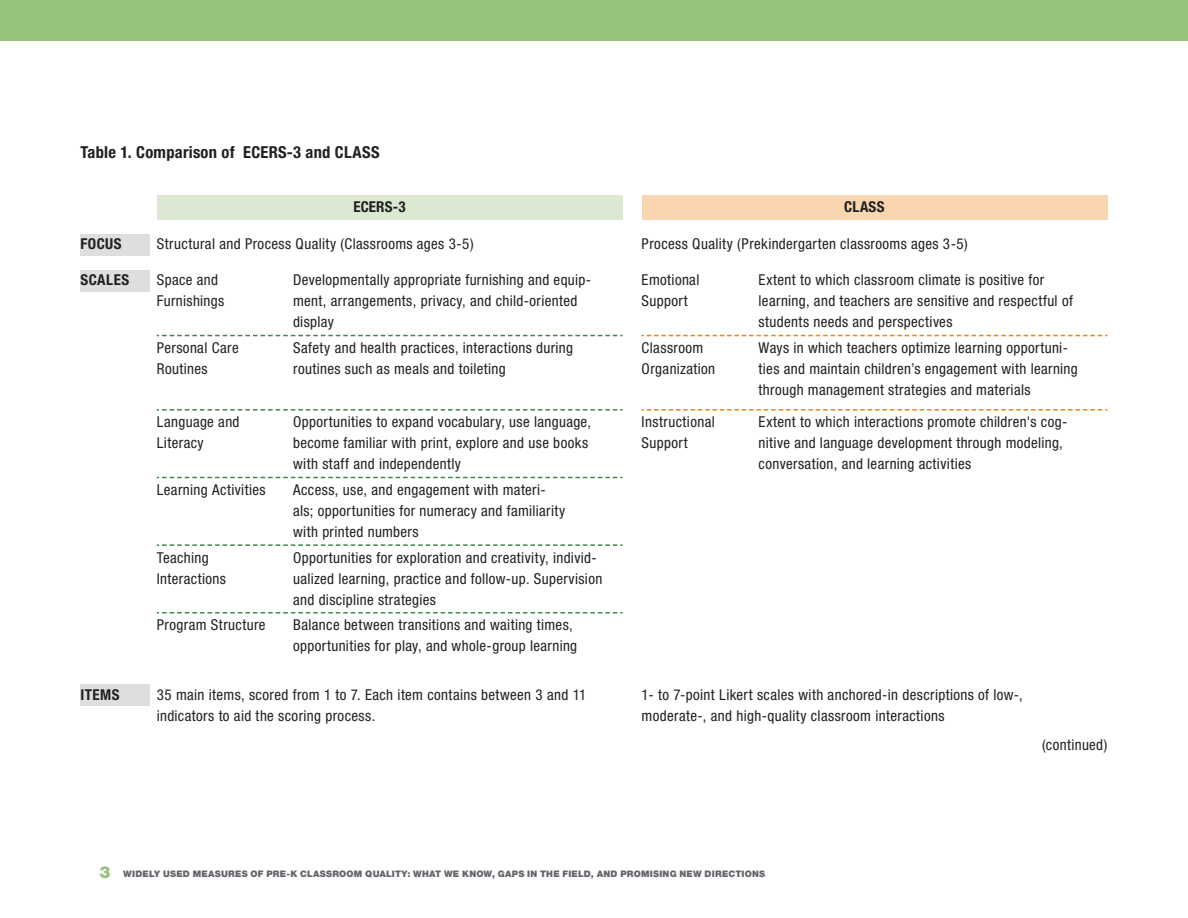
<style>
.page{position:relative;width:1188px;height:918px;background:#fff}
.page>*{position:absolute;margin:0;border:0;box-sizing:border-box;transform-origin:0 0}
.Table_-_Title{font:700 condensed 16.5px "Helvetica Neue LT Std";letter-spacing:.015em;color:#231f20}
.Table_-_Row_Text{font:condensed 15px/21px "Helvetica Neue LT Std";letter-spacing:.025em;color:#231f20}
.Table_-_Row_Text_Sha{font:700 condensed 15px "Helvetica Neue LT Std";letter-spacing:.035em;color:#231f20}
.Table_-_Column_Heads{font:700 condensed 15px "Helvetica Neue LT Std";letter-spacing:.01em;color:#231f20}
.t1{font:900 9px "Helvetica Neue LT Std";letter-spacing:.025em;color:#62656a}
.s1{font-size:16.5px;color:#97c27e}
</style>
<div class="page">
<div style="left:0;top:0;width:1188px;height:40px;background:#97c27e"></div>
<div style="left:157px;top:195px;width:466px;height:24px;background:#dbe9d2"></div>
<div style="left:642px;top:195px;width:465px;height:24px;background:#f9d5b0"></div>
<svg style="left:157px;top:335px;width:466px;height:1px"></svg>
<svg style="left:157px;top:409px;width:466px;height:2px"></svg>
<svg style="left:157px;top:477px;width:466px;height:1px"></svg>
<svg style="left:157px;top:544px;width:466px;height:2px"></svg>
<svg style="left:157px;top:612px;width:466px;height:2px"></svg>
<svg style="left:642px;top:335px;width:465px;height:1px"></svg>
<svg style="left:642px;top:409px;width:465px;height:2px"></svg>
<div style="left:80px;top:234px;width:70px;height:21px;background:#dededf"></div>
<div style="left:80px;top:270px;width:70px;height:22px;background:#dededf"></div>
<div style="left:80px;top:685px;width:70px;height:21px;background:#dededf"></div>
<p class="Table_-_Title" style="left:80px;top:142px;width:301px">Table 1. Comparison of ECERS-3 and CLASS</p>
<p class="Table_-_Column_Heads" style="left:353px;top:198px;width:54px">ECERS-3</p>
<p class="Table_-_Column_Heads" style="left:844px;top:198px;width:42px">CLASS</p>
<p class="Table_-_Row_Text_Sha" style="left:80px;top:235px;width:43px">FOCUS</p>
<p class="Table_-_Row_Text" style="left:157px;top:233px;width:318px">Structural and Process Quality (Classrooms ages 3-5)</p>
<p class="Table_-_Row_Text" style="left:642px;top:233px;width:328px">Process Quality (Prekindergarten classrooms ages 3-5)</p>
<p class="Table_-_Row_Text_Sha" style="left:80px;top:271px;width:50px">SCALES</p>
<p class="Table_-_Row_Text" style="left:157px;top:269px;width:69px">Space and<br>Furnishings</p>
<p class="Table_-_Row_Text" style="left:293px;top:269px;width:300px">Developmentally appropriate furnishing and equip&shy;ment, arrangements, privacy, and child-oriented display</p>
<p class="Table_-_Row_Text" style="left:642px;top:269px;width:59px">Emotional<br>Support</p>
<p class="Table_-_Row_Text" style="left:759px;top:269px;width:316px">Extent to which classroom climate is positive for learning, and teachers are sensitive and respectful of students needs and perspectives</p>
<p class="Table_-_Row_Text" style="left:157px;top:337px;width:83px">Personal Care<br>Routines</p>
<p class="Table_-_Row_Text" style="left:293px;top:337px;width:282px">Safety and health practices, interactions during routines such as meals and toileting</p>
<p class="Table_-_Row_Text" style="left:642px;top:337px;width:75px">Classroom<br>Organization</p>
<p class="Table_-_Row_Text" style="left:759px;top:337px;width:321px">Ways in which teachers optimize learning opportuni&shy;ties and maintain children’s engagement with learning through management strategies and materials</p>
<p class="Table_-_Row_Text" style="left:157px;top:411px;width:84px">Language and<br>Literacy</p>
<p class="Table_-_Row_Text" style="left:293px;top:411px;width:299px">Opportunities to expand vocabulary, use language, become familiar with print, explore and use books with staff and independently</p>
<p class="Table_-_Row_Text" style="left:642px;top:411px;width:75px">Instructional<br>Support</p>
<p class="Table_-_Row_Text" style="left:759px;top:411px;width:310px">Extent to which interactions promote children's cog&shy;nitive and language development through modeling, conversation, and learning activities</p>
<p class="Table_-_Row_Text" style="left:157px;top:479px;width:110px">Learning Activities</p>
<p class="Table_-_Row_Text" style="left:293px;top:479px;width:274px">Access, use, and engagement with materi&shy;als; opportunities for numeracy and familiarity with printed numbers</p>
<p class="Table_-_Row_Text" style="left:157px;top:547px;width:71px">Teaching<br>Interactions</p>
<p class="Table_-_Row_Text" style="left:293px;top:547px;width:311px">Opportunities for exploration and creativity, individ&shy;ualized learning, practice and follow-up. Supervision and discipline strategies</p>
<p class="Table_-_Row_Text" style="left:157px;top:614px;width:110px">Program Structure</p>
<p class="Table_-_Row_Text" style="left:293px;top:614px;width:286px">Balance between transitions and waiting times, opportunities for play, and whole-group learning</p>
<p class="Table_-_Row_Text_Sha" style="left:80px;top:685px;width:41px">ITEMS</p>
<p class="Table_-_Row_Text" style="left:157px;top:684px;width:431px">35 main items, scored from 1 to 7. Each item contains between 3 and 11 indicators to aid the scoring process.</p>
<p class="Table_-_Row_Text" style="left:642px;top:684px;width:383px">1- to 7-point Likert scales with anchored-in descriptions of low-, moderate-, and high-quality classroom interactions</p>
<p class="Table_-_Row_Text" style="left:1042px;top:734px;width:67px">(continued)</p>
<p class="t1" style="left:100px;top:869px;width:667px"><span class="s1">3</span> WIDELY USED MEASURES OF PRE-K CLASSROOM QUALITY: WHAT WE KNOW, GAPS IN THE FIELD, AND PROMISING NEW DIRECTIONS</p>
</div>
